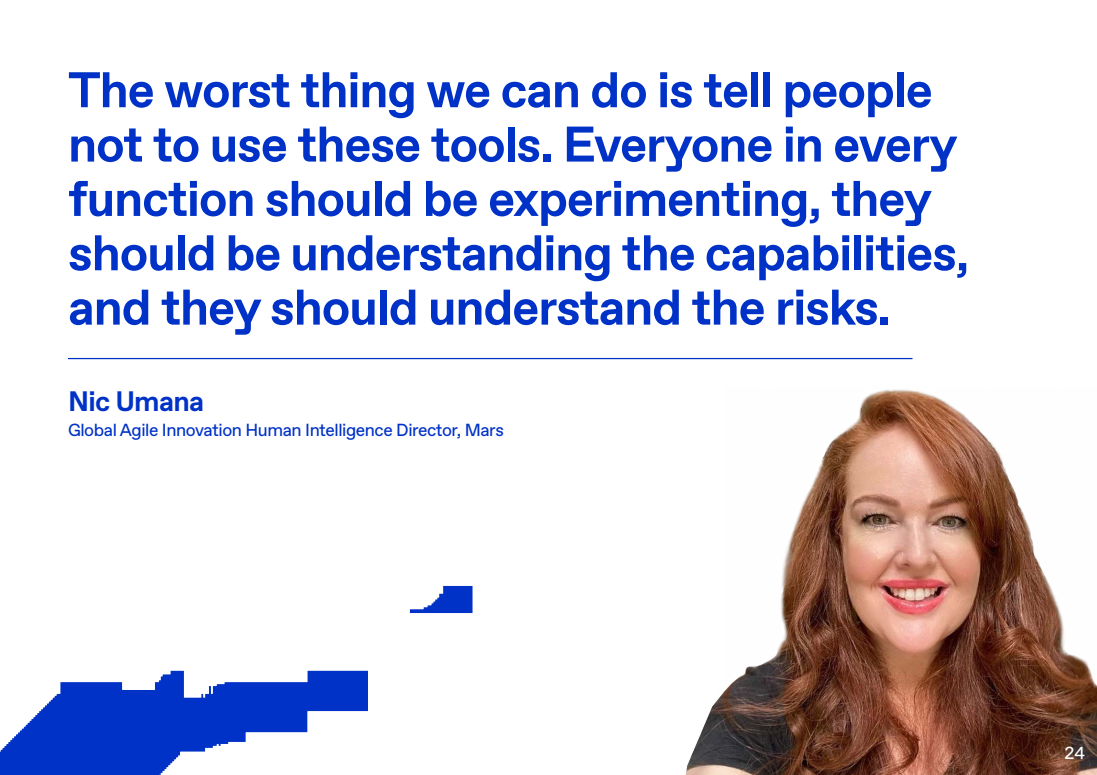
<style>
.page{position:relative;width:1097px;height:775px;background:#fff}
.page>*{position:absolute;margin:0;border:0;box-sizing:border-box;transform-origin:0 0}
.t1{font:700 50px/54.4px "ABC Favorit Pro";letter-spacing:-.025em;color:#0032c7}
.t2{font:700 28.12px "ABC Favorit Pro";letter-spacing:-.025em;color:#0032c7}
.t3{font:17.5px "ABC Favorit Pro";letter-spacing:-.025em;color:#0032c7}
.t4{font:17.5px "ABC Favorit Pro";color:#fff}
</style>
<div class="page">
<img style="left:685px;top:389px;width:411px;height:386px">
<hr style="left:68px;top:358px;width:844px;height:1px;background:#0032c7">
<img style="left:0;top:670px;width:367px;height:105px">
<img style="left:409px;top:586px;width:64px;height:27px">
<p class="t1" style="left:68px;top:64px;width:902px">The worst thing we can do is tell people not to use these tools. Everyone in every function should be experimenting, they should be understanding the capabilities, and they should understand the risks.</p>
<p class="t2" style="left:68px;top:384px;width:138px">Nic Umana</p>
<p class="t3" style="left:68px;top:420px;width:437px">Global Agile Innovation Human Intelligence Director, Mars</p>
<p class="t4" style="left:1064px;top:743px;width:22px">24</p>
</div>
